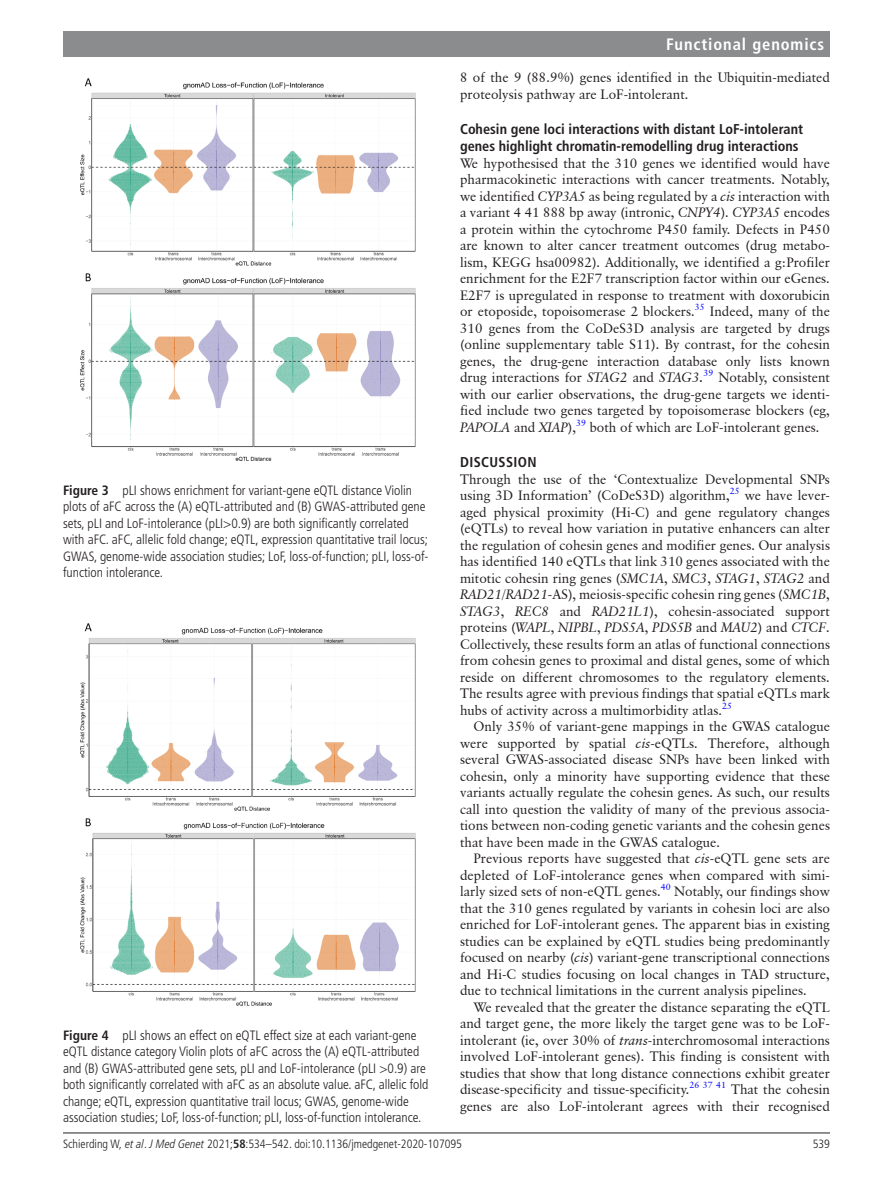
<style>
.page{position:relative;width:893px;height:1191px;background:#fff}
.page>*{position:absolute;margin:0;border:0;box-sizing:border-box;transform-origin:0 0}
.t1{font:700 condensed 16.5px "Frutiger LT Pro";letter-spacing:.055em;color:#fff}
.t2{font:700 condensed 14.25px/17.2px "Frutiger LT Pro";color:#231f20}
.t3{font:700 condensed 14.25px "Frutiger LT Pro";letter-spacing:.025em;color:#231f20}
.t4{font:13.5px/16.5px "Classical Garamond BT";color:#231f20;text-align:justify}
.t5{font:300 condensed 13.5px/16.5px "Frutiger LT Pro";color:#231f20}
.t6{font:300 condensed 12px "Frutiger LT Pro";color:#231f20}
.s1{font-weight:700}
.s2{font-style:italic}
</style>
<div class="page">
<hr style="left:63px;top:1132px;width:767px;height:1px;background:#231f20">
<div style="left:63px;top:31px;width:767px;height:25px;background:#8a8c8e"></div>
<img style="left:80px;top:78px;width:336px;height:383px">
<img style="left:80px;top:623px;width:336px;height:383px">
<p class="t5" style="left:63px;top:482px;width:367px"><span class="s1">Figure 3</span> pLI shows enrichment for variant-gene eQTL distance Violin plots of aFC across the (A) eQTL-attributed and (B) GWAS-attributed gene sets, pLI and LoF-intolerance (pLI&gt;0.9) are both significantly correlated with aFC. aFC, allelic fold change; eQTL, expression quantitative trail locus; GWAS, genome-wide association studies; LoF, loss-of-function; pLI, loss-of&shy;function intolerance.</p>
<p class="t5" style="left:63px;top:1026px;width:367px"><span class="s1">Figure 4</span> pLI shows an effect on eQTL effect size at each variant-gene eQTL distance category Violin plots of aFC across the (A) eQTL-attributed and (B) GWAS-attributed gene sets, pLI and LoF-intolerance (pLI &gt;0.9) are both significantly correlated with aFC as an absolute value. aFC, allelic fold change; eQTL, expression quantitative trail locus; GWAS, genome-wide association studies; LoF, loss-of-function; pLI, loss-of-function intolerance.</p>
<p class="t1" style="left:666px;top:34px;width:160px">Functional genomics</p>
<p class="t4" style="left:460px;top:69px;width:371px">8 of the 9 (88.9%) genes identified in the Ubiquitin-mediated proteolysis pathway are LoF-intolerant.</p>
<p class="t2" style="left:460px;top:120px;width:344px">Cohesin gene loci interactions with distant LoF-intolerant genes highlight chromatin-remodelling drug interactions</p>
<p class="t4" style="left:460px;top:155px;width:371px">We hypothesised that the 310 genes we identified would have pharmacokinetic interactions with cancer treatments. Notably, we identified <span class="s2">CYP3A5</span> as being regulated by a <span class="s2">cis</span> interaction with a variant 4 41 888 bp away (intronic, <span class="s2">CNPY4</span>). <span class="s2">CYP3A5</span> encodes a protein within the cytochrome P450 family. Defects in P450 are known to alter cancer treatment outcomes (drug metabo&shy;lism, KEGG hsa00982). Additionally, we identified a g:Profiler enrichment for the E2F7 transcription factor within our eGenes.<br>E2F7 is upregulated in response to treatment with doxorubicin or etoposide, topoisomerase 2 blockers.<sup>35</sup> Indeed, many of the 310 genes from the CoDeS3D analysis are targeted by drugs (online supplementary table S11). By contrast, for the cohesin genes, the drug-gene interaction database only lists known drug interactions for <span class="s2">STAG2</span> and <span class="s2">STAG3.</span><sup>39</sup> Notably, consistent with our earlier observations, the drug-gene targets we identi&shy;fied include two genes targeted by topoisomerase blockers (eg, <span class="s2">PAPOLA</span> and <span class="s2">XIAP</span>),<sup>39</sup> both of which are LoF-intolerant genes.</p>
<p class="t3" style="left:460px;top:454px;width:78px">DISCUSSION</p>
<p class="t4" style="left:460px;top:470px;width:371px">Through the use of the ‘Contextualize Developmental SNPs using 3D Information’ (CoDeS3D) algorithm,<sup>25</sup> we have lever&shy;aged physical proximity (Hi-C) and gene regulatory changes (eQTLs) to reveal how variation in putative enhancers can alter the regulation of cohesin genes and modifier genes. Our analysis has identified 140 eQTLs that link 310 genes associated with the mitotic cohesin ring genes (<span class="s2">SMC1A</span>, <span class="s2">SMC3</span>, <span class="s2">STAG1</span>, <span class="s2">STAG2</span> and <span class="s2">RAD21/RAD21</span>-AS), meiosis-specific cohesin ring genes (<span class="s2">SMC1B</span>, <span class="s2">STAG3</span>, <span class="s2">REC8</span> and <span class="s2">RAD21L1</span>), cohesin-associated support proteins (<span class="s2">WAPL</span>, <span class="s2">NIPBL</span>, <span class="s2">PDS5A</span>, <span class="s2">PDS5B</span> and <span class="s2">MAU2</span>) and <span class="s2">CTCF</span>.<br>Collectively, these results form an atlas of functional connections from cohesin genes to proximal and distal genes, some of which reside on different chromosomes to the regulatory elements.<br>The results agree with previous findings that spatial eQTLs mark hubs of activity across a multimorbidity atlas.<sup>25</sup></p>
<p class="t4" style="left:460px;top:718px;width:371px;text-indent:14px">Only 35% of variant-gene mappings in the GWAS catalogue were supported by spatial <span class="s2">cis</span>-eQTLs. Therefore, although several GWAS-associated disease SNPs have been linked with cohesin, only a minority have supporting evidence that these variants actually regulate the cohesin genes. As such, our results call into question the validity of many of the previous associa&shy;tions between non-coding genetic variants and the cohesin genes that have been made in the GWAS catalogue.</p>
<p class="t4" style="left:460px;top:850px;width:371px;text-indent:14px">Previous reports have suggested that <span class="s2">cis</span>-eQTL gene sets are depleted of LoF-intolerance genes when compared with simi&shy;larly sized sets of non-eQTL genes.<sup>40</sup> Notably, our findings show that the 310 genes regulated by variants in cohesin loci are also enriched for LoF-intolerant genes. The apparent bias in existing studies can be explained by eQTL studies being predominantly focused on nearby (<span class="s2">cis</span>) variant-gene transcriptional connections and Hi-C studies focusing on local changes in TAD structure, due to technical limitations in the current analysis pipelines.</p>
<p class="t4" style="left:460px;top:998px;width:371px;text-indent:14px">We revealed that the greater the distance separating the eQTL and target gene, the more likely the target gene was to be LoF&shy;intolerant (ie, over 30% of <span class="s2">trans</span>-interchromosomal interactions involved LoF-intolerant genes). This finding is consistent with studies that show that long distance connections exhibit greater disease-specificity and tissue-specificity.<sup>26</sup> <sup>37</sup> <sup>41</sup> That the cohesin genes are also LoF-intolerant agrees with their recognised</p>
<p class="t6" style="left:63px;top:1136px;width:401px">Schierding W<span class="s2">, et al</span>. <span class="s2">J Med Genet</span> 2021;<span class="s1">58</span>:534–542. doi:10.1136/jmedgenet-2020-107095</p>
<p class="t6" style="left:813px;top:1136px;width:19px">539</p>
</div>
